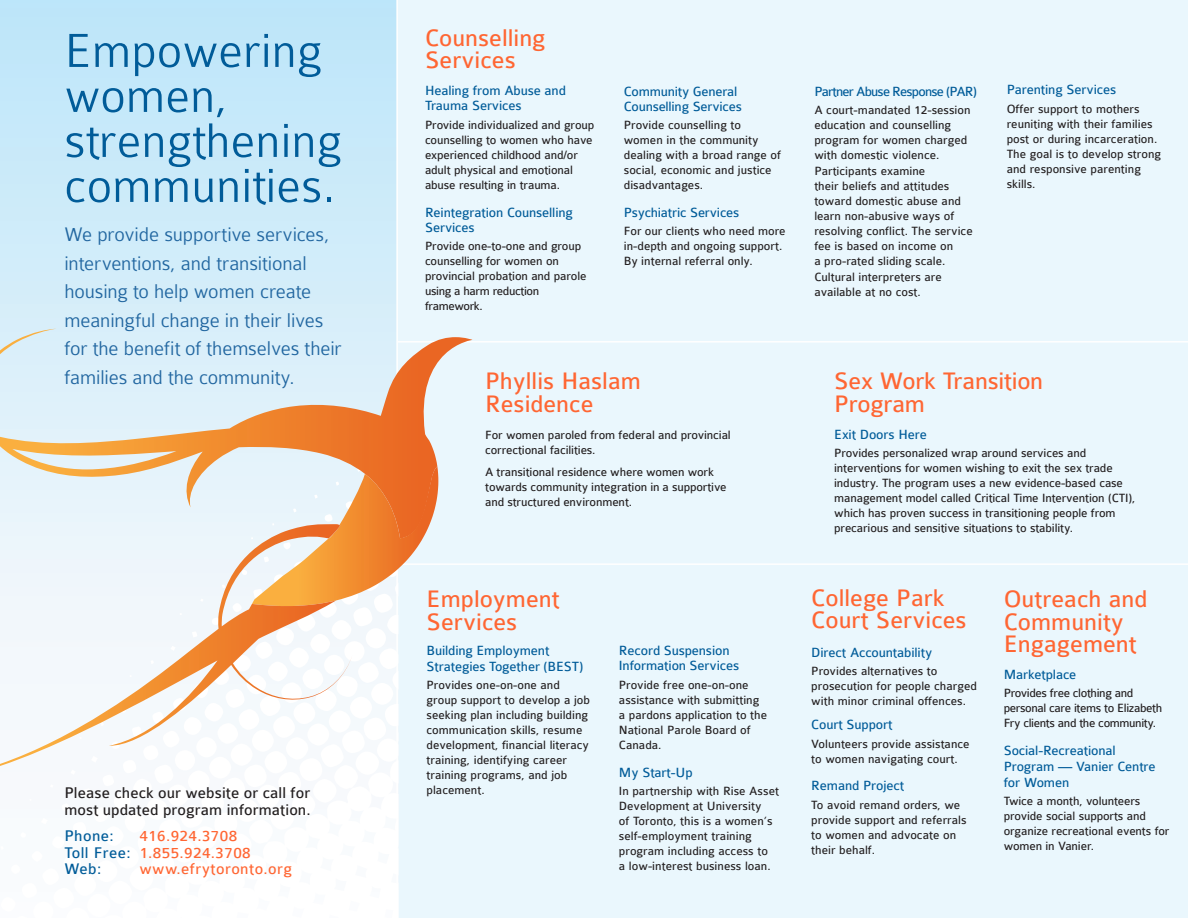
<style>
.page{position:relative;width:1188px;height:918px;background:#fff}
.page>*{position:absolute;margin:0;border:0;box-sizing:border-box;transform-origin:0 0}
.Heading{font:300 51px/45px "Colaborate";letter-spacing:.005em;color:#015c99}
.Endnote_Text{font:25.5px/22.5px "Colaborate";color:#f63}
.Heading-2{font:25.5px/22.5px "Colaborate";color:#f63}
.Body_Copy{font:300 21px/28.5px "Colaborate";letter-spacing:-.005em;color:#2166a0}
.Heading-3{font:16.5px/16.5px "Colaborate";letter-spacing:.005em;color:#231f20}
.t1{font:16.5px/16.5px "Colaborate";letter-spacing:.025em;color:#f63}
.t2{font:16.5px "Colaborate";letter-spacing:.025em;color:#015c99}
.Endnote_Text-2{font:14.25px/15px "Colaborate";letter-spacing:-.01em;color:#015c99}
.Heading-4{font:14.25px/15.8px "Colaborate";letter-spacing:-.01em;color:#015c99}
.Heading-5{font:14.25px "Colaborate";letter-spacing:-.055em;color:#015c99}
.Endnote_Text-3{font:12.75px/15px "Colaborate";color:#231f20}
.Heading-6{font:12.75px/15px "Colaborate";letter-spacing:-.01em;color:#231f20}
.Endnote_Text-4{font:12.75px/15px "Colaborate";letter-spacing:-.03em;color:#231f20}
.s1{color:#015c99}
</style>
<div class="page">
<div style="left:398px;top:574px;width:790px;height:344px;background:#eaf7fd"></div>
<svg style="left:0;top:0;width:396px;height:329px;background:#c9e9f9"></svg>
<svg style="left:353px;top:608px;width:46px;height:310px"></svg>
<div style="left:398px;top:0;width:790px;height:575px;background:#eaf7fd"></div>
<hr style="left:396px;top:0;width:2px;height:918px;background:#fff">
<hr style="left:398px;top:341px;width:790px;height:2px;background:#fff">
<hr style="left:398px;top:563px;width:790px;height:2px;background:#fff">
<svg style="left:0;top:329px;width:473px;height:194px;background:#e3d9ce"></svg>
<svg style="left:252px;top:466px;width:186px;height:142px"></svg>
<svg style="left:0;top:523px;width:353px;height:243px"></svg>
<p class="Heading" style="left:64px;top:28px;width:279px">Empowering women, strengthening communities.</p>
<p class="Body_Copy" style="left:64px;top:220px;width:279px">We provide supportive services, interventions, and transitional housing to help women create meaningful change in their lives for the benefit of themselves their families and the community.</p>
<p class="Heading-3" style="left:64px;top:785px;width:248px">Please check our website or call for most updated program information.</p>
<p class="t2" style="left:64px;top:827px;width:51px">Phone:</p>
<p class="t1" style="left:139px;top:828px;width:99px">416.924.3708</p>
<p class="t1" style="left:64px;top:844px;width:188px"><span class="s1">Toll Free:</span> 1.855.924.3708<br><span class="s1">Web:</span></p>
<p class="t1" style="left:139px;top:861px;width:154px">www.efrytoronto.org</p>
<p class="Endnote_Text" style="left:425px;top:27px;width:122px">Counselling<br>Services</p>
<p class="Endnote_Text-2" style="left:425px;top:83px;width:143px">Healing from Abuse and<br>Trauma Services</p>
<p class="Endnote_Text-3" style="left:425px;top:117px;width:171px">Provide individualized and group counselling to women who have experienced childhood and/or adult physical and emotional abuse resulting in trauma.</p>
<p class="Endnote_Text-2" style="left:425px;top:205px;width:149px">Reintegration Counselling<br>Services</p>
<p class="Endnote_Text-3" style="left:425px;top:239px;width:158px">Provide one-to-one and group</p>
<p class="Endnote_Text-3" style="left:425px;top:254px;width:163px">counselling for women on provincial probation and parole</p>
<p class="Endnote_Text-4" style="left:425px;top:284px;width:116px">using a harm reduction framework.</p>
<p class="Endnote_Text-2" style="left:624px;top:84px;width:120px">Community General<br>Counselling Services</p>
<p class="Endnote_Text-3" style="left:624px;top:118px;width:159px">Provide counselling to women in the community dealing with a broad range of social, economic and justice disadvantages.</p>
<p class="Endnote_Text-2" style="left:624px;top:205px;width:117px">Psychiatric Services</p>
<p class="Heading-6" style="left:624px;top:224px;width:163px">For our clients who need more in-depth and ongoing support.<br>By internal referral only.</p>
<p class="Endnote_Text" style="left:485px;top:370px;width:157px">Phyllis Haslam<br>Residence</p>
<p class="Endnote_Text-3" style="left:485px;top:427px;width:247px">For women paroled from federal and provincial correctional facilities.</p>
<p class="Heading-6" style="left:485px;top:464px;width:243px">A transitional residence where women work towards community integration in a supportive and structured environment.</p>
<p class="Heading-2" style="left:427px;top:588px;width:135px">Employment<br>Services</p>
<p class="Heading-4" style="left:427px;top:643px;width:158px">Building Employment<br>Strategies Together (BEST)</p>
<p class="Endnote_Text-3" style="left:427px;top:678px;width:165px">Provides one-on-one and group support to develop a job seeking plan including building communication skills, resume development, financial literacy training, identifying career training programs, and job placement.</p>
<p class="Heading-4" style="left:619px;top:644px;width:122px;line-height:15px">Record Suspension<br>Information Services</p>
<p class="Endnote_Text-3" style="left:619px;top:677px;width:150px">Provide free one-on-one assistance with submitting a pardons application to the<br>National Parole Board of<br>Canada.</p>
<p class="Endnote_Text-2" style="left:619px;top:765px;width:75px">My Start-Up</p>
<p class="Endnote_Text-3" style="left:619px;top:784px;width:162px">In partnership with Rise Asset<br>Development at University<br>of Toronto, this is a women’s self-employment training program including access to<br>a low-interest business loan.</p>
<p class="Heading-5" style="left:814px;top:84px;width:164px">Partner Abuse Response (PAR)</p>
<p class="Endnote_Text-3" style="left:814px;top:103px;width:160px">A court-mandated 12-session education and counselling program for women charged with domestic violence.<br>Participants examine<br>their beliefs and attitudes toward domestic abuse and learn non-abusive ways of resolving conflict. The service fee is based on income on<br>a pro-rated sliding scale.<br>Cultural interpreters are available at no cost.</p>
<p class="Endnote_Text-2" style="left:1007px;top:82px;width:111px">Parenting Services</p>
<p class="Endnote_Text-3" style="left:1007px;top:101px;width:156px">Offer support to mothers reuniting with their families post or during incarceration.<br>The goal is to develop strong and responsive parenting skills.</p>
<p class="Endnote_Text" style="left:834px;top:370px;width:211px">Sex Work Transition<br>Program</p>
<p class="Endnote_Text-2" style="left:834px;top:427px;width:94px">Exit Doors Here</p>
<p class="Endnote_Text-3" style="left:834px;top:446px;width:303px">Provides personalized wrap around services and interventions for women wishing to exit the sex trade industry. The program uses a new evidence-based case management model called Critical Time Intervention (CTI), which has proven success in transitioning people from precarious and sensitive situations to stability.</p>
<p class="Endnote_Text" style="left:811px;top:587px;width:157px">College Park<br>Court Services</p>
<p class="Endnote_Text-2" style="left:811px;top:645px;width:122px">Direct Accountability</p>
<p class="Endnote_Text-3" style="left:811px;top:664px;width:128px">Provides alternatives to</p>
<p class="Endnote_Text-3" style="left:811px;top:679px;width:167px">prosecution for people charged</p>
<p class="Endnote_Text-3" style="left:811px;top:694px;width:156px">with minor criminal offences.</p>
<p class="Endnote_Text-2" style="left:811px;top:718px;width:83px">Court Support</p>
<p class="Endnote_Text-3" style="left:811px;top:736px;width:160px">Volunteers provide assistance to women navigating court.</p>
<p class="Endnote_Text-2" style="left:811px;top:778px;width:94px">Remand Project</p>
<p class="Endnote_Text-3" style="left:811px;top:797px;width:151px">To avoid remand orders, we</p>
<p class="Endnote_Text-3" style="left:811px;top:812px;width:157px">provide support and referrals</p>
<p class="Endnote_Text-3" style="left:811px;top:827px;width:146px">to women and advocate on</p>
<p class="Endnote_Text-3" style="left:811px;top:842px;width:65px">their behalf.</p>
<p class="Endnote_Text" style="left:1004px;top:588px;width:145px">Outreach and<br>Community<br>Engagement</p>
<p class="Endnote_Text-2" style="left:1004px;top:667px;width:74px">Marketplace</p>
<p class="Endnote_Text-4" style="left:1004px;top:686px;width:160px">Provides free clothing and personal care items to Elizabeth<br>Fry clients and the community.</p>
<p class="Endnote_Text-2" style="left:1004px;top:743px;width:114px">Social-Recreational</p>
<p class="Endnote_Text-2" style="left:1004px;top:759px;width:154px">Program — Vanier Centre</p>
<p class="Endnote_Text-2" style="left:1004px;top:775px;width:67px">for Women</p>
<p class="Endnote_Text-3" style="left:1004px;top:793px;width:167px">Twice a month, volunteers provide social supports and organize recreational events for women in Vanier.</p>
</div>
